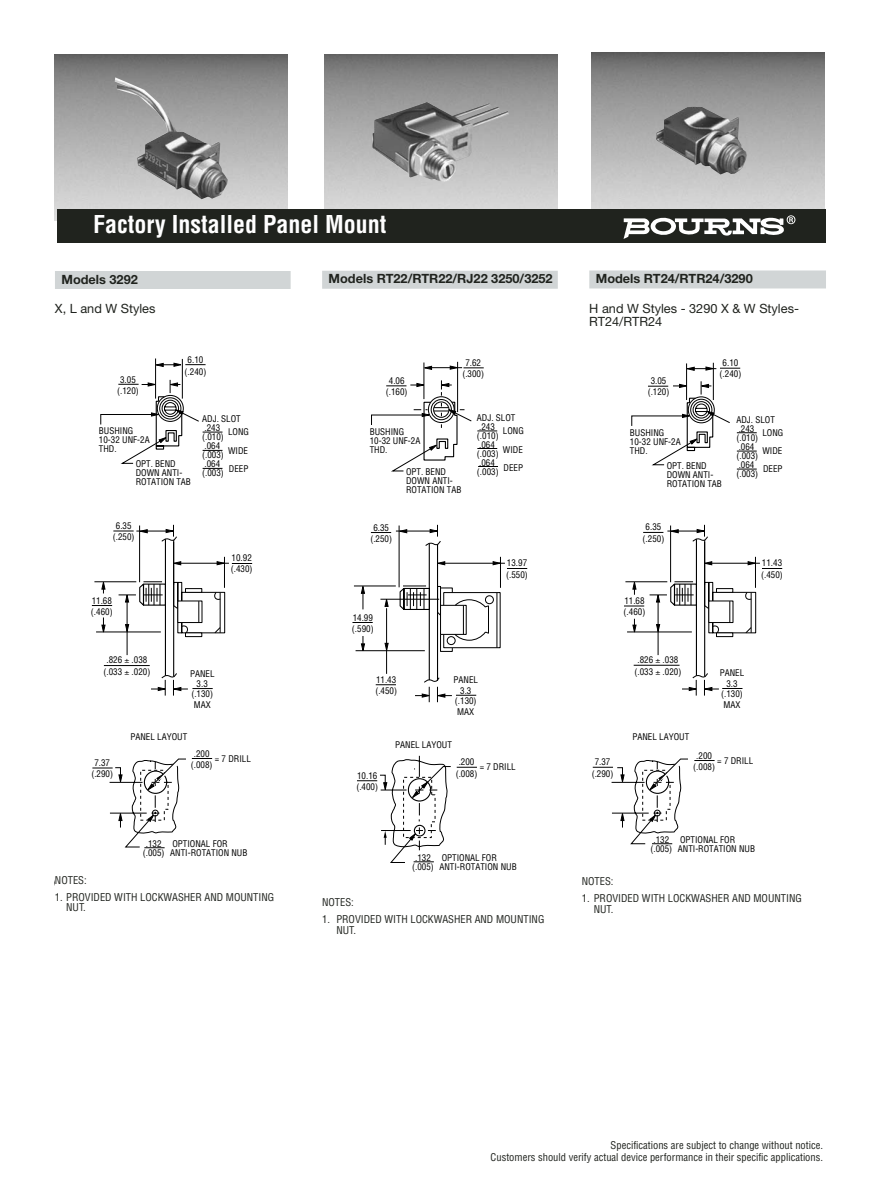
<style>
.page{position:relative;width:891px;height:1188px;background:#fff}
.page>*{position:absolute;margin:0;border:0;box-sizing:border-box;transform-origin:0 0}
.t1{font:700 condensed 24px "Helvetica";color:#fff}
.t2{font:700 12.75px "Helvetica Neue";color:#20231e}
.t3{font:12.75px/12.8px "Helvetica Neue";color:#20231e}
.t4{font:condensed 10.5px/10.5px "Helvetica";color:#20231e}
.t5{font:condensed 9px/9px "Helvetica";color:#000;text-align:center}
</style>
<div class="page">
<hr style="left:182px;top:359px;width:1px;height:40px;background:#000">
<hr style="left:155px;top:358px;width:1px;height:41px;background:#000">
<hr style="left:179px;top:563px;width:50px;height:1px;background:#000">
<hr style="left:457px;top:362px;width:1px;height:50px;background:#000">
<svg style="left:423px;top:366px;width:9px;height:4px"></svg>
<hr style="left:431px;top:367px;width:31px;height:1px;background:#000">
<hr style="left:424px;top:363px;width:1px;height:36px;background:#000">
<hr style="left:713px;top:363px;width:1px;height:37px;background:#000">
<hr style="left:686px;top:363px;width:1px;height:37px;background:#000">
<svg style="left:155px;top:363px;width:51px;height:4px"></svg>
<svg style="left:232px;top:563px;width:20px;height:1px"></svg>
<svg style="left:92px;top:758px;width:120px;height:90px"></svg>
<svg style="left:457px;top:767px;width:20px;height:1px"></svg>
<svg style="left:593px;top:758px;width:122px;height:86px"></svg>
<svg style="left:357px;top:755px;width:94px;height:108px"></svg>
<svg style="left:450px;top:366px;width:34px;height:4px"></svg>
<svg style="left:686px;top:367px;width:54px;height:4px"></svg>
<svg style="left:352px;top:380px;width:175px;height:322px"></svg>
<img style="left:55px;top:54px;width:233px;height:166px">
<img style="left:324px;top:54px;width:233px;height:155px">
<img style="left:591px;top:53px;width:233px;height:156px">
<img style="left:372px;top:102px;width:137px;height:80px">
<img style="left:656px;top:107px;width:91px;height:68px">
<div style="left:322px;top:271px;width:236px;height:18px;background:#d1d5d6"></div>
<div style="left:589px;top:270px;width:237px;height:18px;background:#d1d5d6"></div>
<img style="left:115px;top:77px;width:113px;height:122px">
<div style="left:55px;top:271px;width:236px;height:18px;background:#d1d5d6"></div>
<div style="left:57px;top:209px;width:768px;height:34px;background:#20231e"></div>
<svg style="left:624px;top:215px;width:171px;height:24px"></svg>
<svg style="left:92px;top:380px;width:134px;height:316px"></svg>
<svg style="left:624px;top:381px;width:158px;height:315px"></svg>
<h1 class="t1" style="left:93px;top:215px;width:295px">Factory Installed Panel Mount</h1>
<h2 class="t2" style="left:61px;top:274px;width:78px">Models 3292</h2>
<h2 class="t3" style="left:55px;top:304px;width:102px">X, L and W Styles</h2>
<h2 class="t2" style="left:329px;top:274px;width:226px">Models RT22/RTR22/RJ22 3250/3252</h2>
<h2 class="t2" style="left:596px;top:274px;width:159px">Models RT24/RTR24/3290</h2>
<h2 class="t3" style="left:589px;top:303px;width:211px">H and W Styles - 3290 X &amp; W Styles-<br>RT24/RTR24</h2>
<p class="t5" style="left:185px;top:355px;width:23px;line-height:11.2px">6.10 (.240)</p>
<p class="t5" style="left:117px;top:374px;width:23px;line-height:11.2px">3.05 (.120)</p>
<p class="t5" style="left:99px;top:427px;width:52px;text-align:left">BUSHING<br>10-32 UNF-2A<br>THD.</p>
<p class="t5" style="left:136px;top:460px;width:57px;text-align:left">OPT. BEND<br>DOWN ANTI-<br>ROTATION TAB</p>
<p class="t5" style="left:113px;top:521px;width:23px;line-height:11.2px">6.35 (.250)</p>
<p class="t5" style="left:202px;top:415px;width:40px;text-align:left">ADJ. SLOT .243 (.010) .064 (.003) .064 (.003)</p>
<p class="t5" style="left:228px;top:423px;width:22px;line-height:18.5px;text-align:justify">LONG WIDE DEEP</p>
<p class="t5" style="left:462px;top:357px;width:23px;line-height:11.2px">7.62 (.300)</p>
<p class="t5" style="left:720px;top:358px;width:23px;line-height:11.2px">6.10 (.240)</p>
<p class="t5" style="left:386px;top:375px;width:23px;line-height:11.2px">4.06 (.160)</p>
<p class="t5" style="left:370px;top:428px;width:52px;text-align:left">BUSHING<br>10-32 UNF-2A<br>THD.</p>
<p class="t5" style="left:406px;top:468px;width:57px;text-align:left">OPT. BEND<br>DOWN ANTI-<br>ROTATION TAB</p>
<p class="t5" style="left:648px;top:376px;width:23px;line-height:11.2px">3.05 (.120)</p>
<p class="t5" style="left:630px;top:429px;width:52px;text-align:left">BUSHING<br>10-32 UNF-2A<br>THD.</p>
<p class="t5" style="left:667px;top:462px;width:57px;text-align:left">OPT. BEND<br>DOWN ANTI-<br>ROTATION TAB</p>
<p class="t5" style="left:477px;top:414px;width:40px;text-align:left">ADJ. SLOT .243 (.010) .064 (.003) .064 (.003)</p>
<p class="t5" style="left:503px;top:422px;width:22px;line-height:18.5px;text-align:justify">LONG WIDE DEEP</p>
<p class="t5" style="left:736px;top:416px;width:40px;text-align:left">ADJ. SLOT .243 (.010) .064 (.003) .064 (.003)</p>
<p class="t5" style="left:762px;top:424px;width:22px;line-height:18.5px;text-align:justify">LONG WIDE DEEP</p>
<p class="t5" style="left:370px;top:522px;width:23px;line-height:11.2px">6.35 (.250)</p>
<p class="t5" style="left:643px;top:522px;width:23px;line-height:11.2px">6.35 (.250)</p>
<p class="t5" style="left:231px;top:553px;width:23px;line-height:11.2px;text-align:left">10.92 (.430)</p>
<p class="t5" style="left:506px;top:558px;width:23px;line-height:11.2px;text-align:left">13.97 (.550)</p>
<p class="t5" style="left:761px;top:558px;width:23px;line-height:11.2px;text-align:left">11.43 (.450)</p>
<p class="t5" style="left:91px;top:595px;width:23px;line-height:11.2px;text-align:left">11.68 (.460)</p>
<p class="t5" style="left:352px;top:613px;width:23px;line-height:11.2px;text-align:left">14.99 (.590)</p>
<p class="t5" style="left:624px;top:596px;width:23px;line-height:11.2px;text-align:left">11.68 (.460)</p>
<p class="t5" style="left:103px;top:655px;width:48px;line-height:11.2px">.826 .038 (.033 .020)</p>
<p class="t5" style="left:190px;top:669px;width:26px;line-height:10.5px">PANEL<br>3.3 (.130)<br>MAX</p>
<p class="t5" style="left:375px;top:675px;width:23px;line-height:11.2px;text-align:left">11.43 (.450)</p>
<p class="t5" style="left:454px;top:675px;width:26px;line-height:10.5px">PANEL<br>3.3 (.130)<br>MAX</p>
<p class="t5" style="left:634px;top:655px;width:48px;line-height:11.2px">.826 .038 (.033 .020)</p>
<p class="t5" style="left:720px;top:669px;width:26px;line-height:10.5px">PANEL<br>3.3 (.130)<br>MAX</p>
<p class="t5" style="left:91px;top:758px;width:23px;line-height:11.2px">7.37 (.290)</p>
<p class="t5" style="left:130px;top:733px;width:58px">PANEL LAYOUT</p>
<p class="t5" style="left:191px;top:748px;width:23px;line-height:11.2px">.200 (.008)</p>
<p class="t5" style="left:215px;top:754px;width:37px">= 7 DRILL</p>
<p class="t5" style="left:356px;top:771px;width:23px;line-height:11.2px;text-align:left">10.16 (.400)</p>
<p class="t5" style="left:395px;top:741px;width:58px">PANEL LAYOUT</p>
<p class="t5" style="left:456px;top:757px;width:23px;line-height:11.2px">.200 (.008)</p>
<p class="t5" style="left:480px;top:763px;width:37px">= 7 DRILL</p>
<p class="t5" style="left:592px;top:757px;width:23px;line-height:11.2px">7.37 (.290)</p>
<p class="t5" style="left:632px;top:733px;width:58px">PANEL LAYOUT</p>
<p class="t5" style="left:693px;top:750px;width:23px;line-height:11.2px">.200 (.008)</p>
<p class="t5" style="left:717px;top:756px;width:37px">= 7 DRILL</p>
<p class="t5" style="left:170px;top:840px;width:79px;text-align:left">OPTIONAL FOR<br>ANTI-ROTATION NUB</p>
<p class="t5" style="left:143px;top:840px;width:23px">.132 (.005)</p>
<p class="t5" style="left:439px;top:854px;width:79px;text-align:left">OPTIONAL FOR<br>ANTI-ROTATION NUB</p>
<p class="t5" style="left:412px;top:854px;width:23px">.132 (.005)</p>
<p class="t5" style="left:678px;top:836px;width:79px;text-align:left">OPTIONAL FOR<br>ANTI-ROTATION NUB</p>
<p class="t5" style="left:650px;top:836px;width:23px">.132 (.005)</p>
<p class="t4" style="left:55px;top:876px;width:33px">NOTES:</p>
<p class="t4" style="left:66px;top:893px;width:210px;text-indent:-11px">1. PROVIDED WITH LOCKWASHER AND MOUNTING<br>NUT.</p>
<p class="t4" style="left:322px;top:898px;width:33px">NOTES:</p>
<p class="t4" style="left:336px;top:915px;width:210px;text-indent:-14px">1. PROVIDED WITH LOCKWASHER AND MOUNTING<br>NUT.</p>
<p class="t5" style="left:63px;top:879px;width:158px;text-align:left;text-indent:-11px">NOTES:<br>Provided with lockwasher and mounting nut</p>
<p class="t4" style="left:582px;top:877px;width:33px">NOTES:</p>
<p class="t4" style="left:594px;top:894px;width:210px;text-indent:-12px">1. PROVIDED WITH LOCKWASHER AND MOUNTING<br>NUT.</p>
<p class="t5" style="left:583px;top:879px;width:169px;text-align:left">NOTES:<br>1 Provided with lockwasher and mounting nut</p>
<p class="t4" style="left:491px;top:1140px;width:334px;line-height:12px;text-align:right">Specifications are subject to change without notice.<br>Customers should verify actual device performance in their specific applications.</p>
</div>
